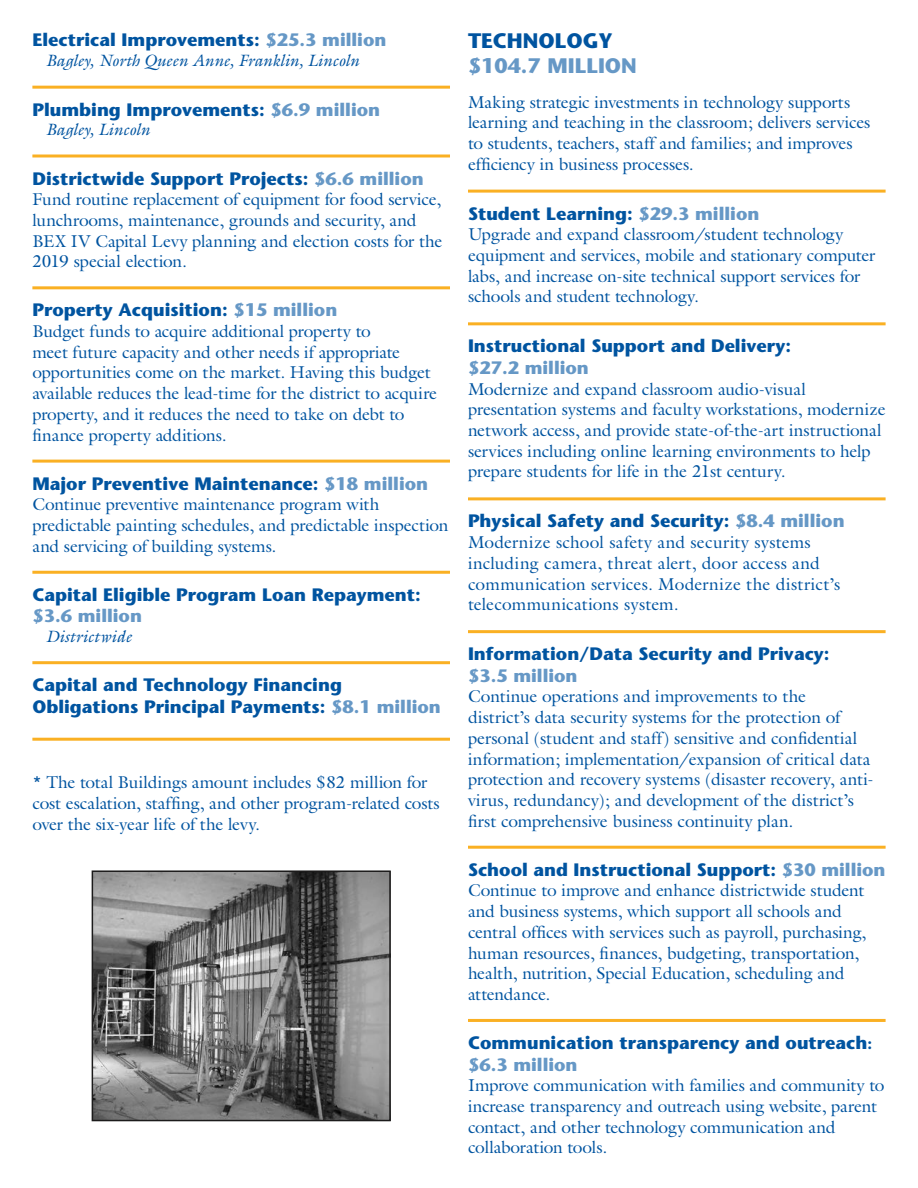
<style>
.page{position:relative;width:918px;height:1188px;background:#fff}
.page>*{position:absolute;margin:0;border:0;box-sizing:border-box;transform-origin:0 0}
.t1{font:700 21px "Stone Sans";color:#6698c6}
.t2{font:700 21px "Stone Sans";color:#0054a0}
.t3{font:700 18px/21.6px "Stone Sans";color:#0054a0}
.t4{font:700 18px "Stone Sans";color:#6698c6}
.t5{font:17.25px/20.7px "Galliard";letter-spacing:-.01em;color:#0054a0}
.t6{font:17.25px/20.7px "Galliard";letter-spacing:.015em;color:#0054a0}
.t7{font:italic 16.5px "Galliard";color:#0054a0}
.s1{color:#6698c6}
.s2{font-size:15px}
</style>
<div class="page">
<hr style="left:468px;top:1019px;width:418px;height:3px;background:#fab023">
<hr style="left:468px;top:846px;width:418px;height:3px;background:#fab023">
<hr style="left:468px;top:630px;width:418px;height:3px;background:#fab023">
<hr style="left:468px;top:497px;width:418px;height:3px;background:#fab023">
<hr style="left:468px;top:322px;width:418px;height:3px;background:#fab023">
<hr style="left:468px;top:190px;width:418px;height:3px;background:#fab023">
<hr style="left:32px;top:738px;width:418px;height:3px;background:#fab023">
<hr style="left:32px;top:661px;width:418px;height:3px;background:#fab023">
<hr style="left:32px;top:571px;width:418px;height:3px;background:#fab023">
<hr style="left:32px;top:460px;width:418px;height:3px;background:#fab023">
<hr style="left:32px;top:286px;width:418px;height:3px;background:#fab023">
<svg style="left:32px;top:154px;width:418px;height:4px;background:#fbc359"></svg>
<hr style="left:32px;top:86px;width:418px;height:3px;background:#fab023">
<img style="left:95px;top:873px;width:293px;height:245px">
<div style="left:92px;top:870px;width:299px;height:251px;border:2px solid #1c1b1b"></div>
<p class="t3" style="left:32px;top:29px;width:356px">Electrical Improvements: <span class="s1">$25.3 million</span></p>
<p class="t7" style="left:46px;top:50px;width:315px">Bagley, North Queen Anne, Franklin, Lincoln</p>
<p class="t3" style="left:32px;top:99px;width:349px">Plumbing Improvements: <span class="s1">$6.9 million</span></p>
<p class="t7" style="left:46px;top:120px;width:106px">Bagley, Lincoln</p>
<p class="t3" style="left:32px;top:167px;width:393px">Districtwide Support Projects: <span class="s1">$6.6 million</span></p>
<p class="t5" style="left:32px;top:189px;width:412px">Fund routine replacement of equipment for food service, lunchrooms, maintenance, grounds and security, and BEX IV Capital Levy planning and election costs for the 2019 special election.</p>
<p class="t3" style="left:32px;top:299px;width:306px">Property Acquisition: <span class="s1">$15 million</span></p>
<p class="t5" style="left:32px;top:321px;width:406px">Budget funds to acquire additional property to<br>meet future capacity and other needs if appropriate opportunities come on the market. Having this budget available reduces the lead-time for the district to acquire property, and it reduces the need to take on debt to finance property additions.</p>
<p class="t3" style="left:32px;top:473px;width:397px">Major Preventive Maintenance: <span class="s1">$18 million</span></p>
<p class="t5" style="left:32px;top:494px;width:418px">Continue preventive maintenance program with predictable painting schedules, and predictable inspection and servicing of building systems.</p>
<p class="t3" style="left:32px;top:584px;width:390px">Capital Eligible Program Loan Repayment:</p>
<p class="t4" style="left:32px;top:605px;width:111px">$3.6 million</p>
<p class="t7" style="left:46px;top:626px;width:87px">Districtwide</p>
<p class="t3" style="left:32px;top:674px;width:410px">Capital and Technology Financing<br>Obligations Principal Payments: <span class="s1">$8.1 million</span></p>
<p class="t5" style="left:32px;top:772px;width:409px">* The total Buildings amount includes $82 million for cost escalation, staffing, and other program-related costs over the six-year life of the levy.</p>
<p class="t2" style="left:468px;top:28px;width:146px">TECHNOLOGY</p>
<h3 class="t1" style="left:468px;top:53px;width:170px">$104.7 MILLION</h3>
<p class="t5" style="left:468px;top:91px;width:404px">Making strategic investments in technology supports learning and teaching in the classroom; delivers services to students, teachers, staff and families; and improves efficiency in business processes.</p>
<p class="t3" style="left:468px;top:203px;width:293px">Student Learning: <span class="s1">$29.3 million</span></p>
<p class="t5" style="left:468px;top:224px;width:409px">Upgrade and expand classroom/student technology equipment and services, mobile and stationary computer labs, and increase on-site technical support services for schools and student technology.</p>
<p class="t3" style="left:468px;top:335px;width:325px">Instructional Support and Delivery:</p>
<p class="t4" style="left:468px;top:357px;width:122px">$27.2 million</p>
<p class="t5" style="left:468px;top:378px;width:419px">Modernize and expand classroom audio-visual presentation systems and faculty workstations, modernize network access, and provide state-of-the-art instructional services including online learning environments to help prepare students for life in the 21st century.</p>
<p class="t3" style="left:468px;top:510px;width:378px">Physical Safety and Security: <span class="s1">$8.4 million</span></p>
<p class="t6" style="left:468px;top:532px;width:374px">Modernize school safety and security systems including camera, threat alert, door access and communication services. Modernize the district’s telecommunications system.</p>
<p class="t3" style="left:468px;top:643px;width:363px">Information/Data Security and Privacy:</p>
<p class="t4" style="left:468px;top:665px;width:111px">$3.5 million</p>
<p class="t5" style="left:468px;top:686px;width:407px">Continue operations and improvements to the<br>district’s data security systems for the protection of personal (student and staff) sensitive and confidential information; implementation/expansion of critical data protection and recovery systems (disaster recovery, anti&shy;virus, redundancy); and development of the district’s first comprehensive business continuity plan.</p>
<p class="t3" style="left:468px;top:859px;width:419px">School and Instructional Support: <span class="s1">$30 million</span></p>
<p class="t5" style="left:468px;top:880px;width:400px">Continue to improve and enhance districtwide student and business systems, which support all schools and central offices with services such as payroll, purchasing, human resources, finances, budgeting, transportation, health, nutrition, Special Education, scheduling and attendance.</p>
<p class="t3" style="left:468px;top:1032px;width:406px">Communication transparency and outreach<span class="s2">:</span></p>
<p class="t4" style="left:468px;top:1054px;width:111px">$6.3 million</p>
<p class="t5" style="left:468px;top:1075px;width:418px">Improve communication with families and community to increase transparency and outreach using website, parent contact, and other technology communication and collaboration tools.</p>
</div>
